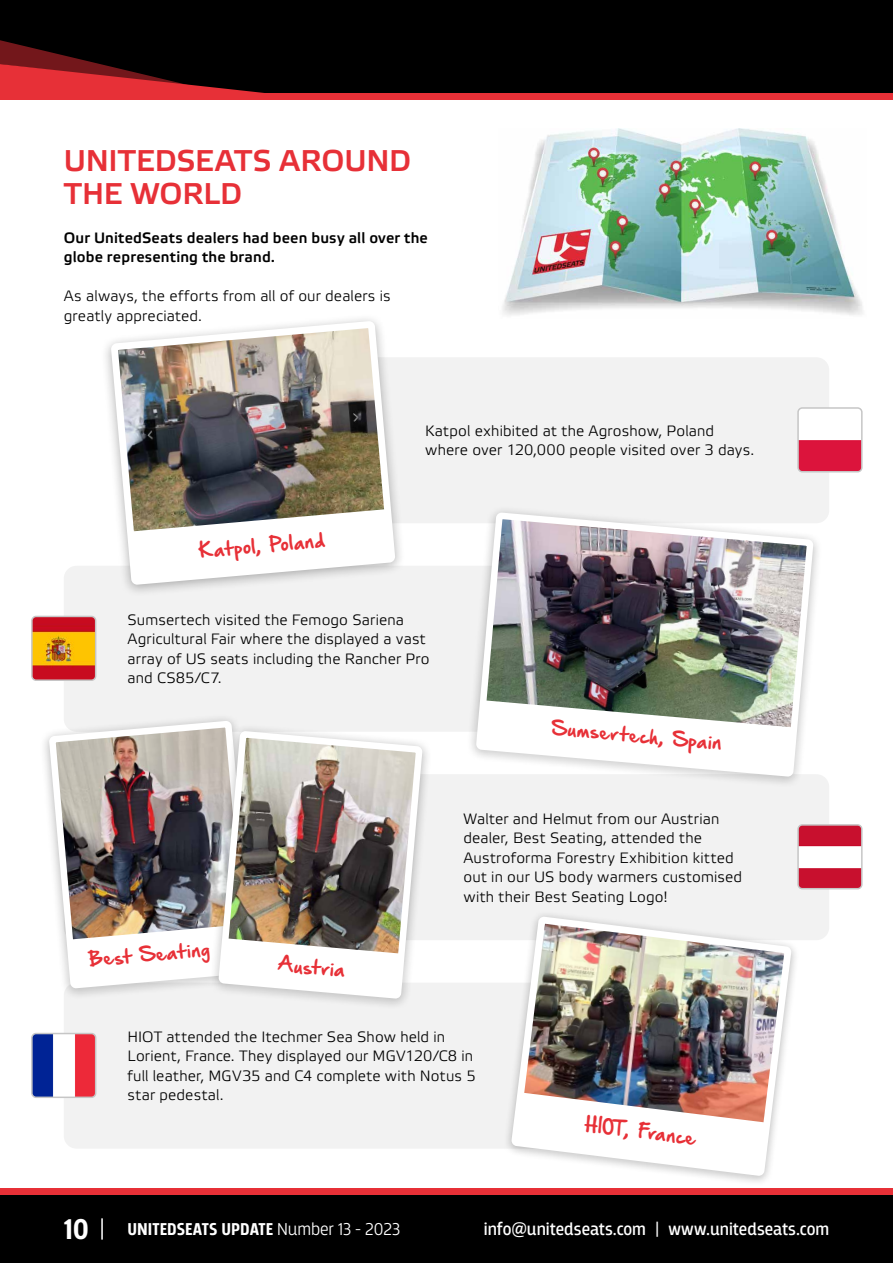
<style>
.page{position:relative;width:893px;height:1263px;background:#fff}
.page>*{position:absolute;margin:0;border:0;box-sizing:border-box;transform-origin:0 0}
.t1{font:700 30px/33px "Elektra Light Pro";letter-spacing:-.005em;color:#e73037}
.t2{font:700 30px "Breakers";color:#fff}
.t3{font:18px "Breakers";color:#fff}
.t4{font:700 18px "Breakers";color:#fff}
.t5{font:17.1px "Hand Of Sean Demo";color:#e73037}
.t6{font:15px/19.5px "Elektra Light Pro";letter-spacing:.01em;color:#000}
.t7{font:700 15px/19.5px "Elektra Light Pro";letter-spacing:.01em;color:#000}
.s1{font-weight:300}
</style>
<div class="page">
<div style="left:153px;top:357px;width:676px;height:166px;background:#f2f2f2;border-radius:13px"></div>
<div style="left:64px;top:566px;width:733px;height:166px;background:#f2f2f2;border-radius:13px"></div>
<div style="left:64px;top:774px;width:765px;height:166px;background:#f2f2f2;border-radius:13px"></div>
<div style="left:64px;top:983px;width:692px;height:165px;background:#f2f2f2;border-radius:13px"></div>
<div style="left:0;top:1195px;width:893px;height:68px;background:#000"></div>
<hr style="left:101px;top:1218px;width:2px;height:21px;background:#fff">
<div style="left:0;top:1188px;width:893px;height:7px;background:#e73037"></div>
<div style="left:0;top:0;width:893px;height:94px;background:#000"></div>
<svg style="left:201px;top:86px;width:313px;height:8px"></svg>
<svg style="left:0;top:40px;width:201px;height:54px"></svg>
<div style="left:0;top:94px;width:893px;height:6px;background:#e73037"></div>
<img style="left:34px;top:1036px;width:59px;height:59px">
<div style="left:31px;top:1033px;width:65px;height:65px;border:2px solid #c6c6c6;border-radius:4px"></div>
<img style="left:800px;top:410px;width:60px;height:59px">
<div style="left:797px;top:407px;width:66px;height:65px;border:2px solid #c6c6c6;border-radius:4px"></div>
<img style="left:800px;top:827px;width:60px;height:59px">
<div style="left:797px;top:824px;width:66px;height:65px;border:2px solid #c6c6c6;border-radius:4px"></div>
<img style="left:34px;top:616px;width:62px;height:62px">
<div style="left:31px;top:616px;width:65px;height:65px;border:2px solid #c6c6c6;border-radius:4px"></div>
<div style="left:503px;top:910px;width:297px;height:277px;background:#000;opacity:.3"></div>
<img style="left:507px;top:912px;width:288px;height:268px">
<svg style="left:516px;top:1092px;width:253px;height:79px"></svg>
<div style="left:466px;top:505px;width:357px;height:284px;background:#000;opacity:.3"></div>
<img style="left:472px;top:509px;width:345px;height:271px">
<svg style="left:479px;top:700px;width:314px;height:73px"></svg>
<img style="left:502px;top:129px;width:361px;height:186px">
<div style="left:101px;top:313px;width:304px;height:284px;background:#000;opacity:.3"></div>
<img style="left:109px;top:318px;width:289px;height:268px">
<svg style="left:131px;top:509px;width:260px;height:71px"></svg>
<div style="left:39px;top:713px;width:223px;height:287px;background:#000;opacity:.3"></div>
<img style="left:47px;top:718px;width:209px;height:272px">
<div style="left:209px;top:724px;width:223px;height:286px;background:#000;opacity:.3"></div>
<img style="left:215px;top:727px;width:211px;height:275px">
<svg style="left:72px;top:924px;width:328px;height:72px"></svg>
<h1 class="t1" style="left:64px;top:145px;width:349px">UNITEDSEATS AROUND<br>THE WORLD</h1>
<p class="t7" style="left:64px;top:228px;width:365px">Our UnitedSeats dealers had been busy all over the globe representing the brand.</p>
<p class="t6" style="left:64px;top:287px;width:328px">As always, the efforts from all of our dealers is greatly appreciated.</p>
<p class="t5" style="left:198px;top:542px;width:128px;rotate:-5deg">Katpol, Poland</p>
<p class="t6" style="left:425px;top:422px;width:331px">Katpol exhibited at the Agroshow, Poland where over 120,000 people visited over 3 days.</p>
<p class="t6" style="left:128px;top:610px;width:304px">Sumsertech visited the Femogo Sariena Agricultural Fair where the displayed a vast array of US seats including the Rancher Pro and CS85/C7.</p>
<p class="t5" style="left:89px;top:951px;width:123px;rotate:-5deg">Best Seating</p>
<p class="t5" style="left:279px;top:955px;width:69px;rotate:5deg">Austria</p>
<p class="t5" style="left:553px;top:719px;width:172px;rotate:5deg">Sumsertech, Spain</p>
<p class="t6" style="left:463px;top:809px;width:280px">Walter and Helmut from our Austrian dealer, Best Seating, attended the Austroforma Forestry Exhibition kitted out in our US body warmers customised with their Best Seating Logo!</p>
<p class="t6" style="left:128px;top:1027px;width:350px">HIOT attended the Itechmer Sea Show held in Lorient, France. They displayed our MGV120/C8 in full leather, MGV35 and C4 complete with Notus 5 star pedestal.</p>
<p class="t5" style="left:586px;top:1116px;width:113px;rotate:7deg">HIOT, France</p>
<h1 class="t2" style="left:64px;top:1212px;width:27px">10</h1>
<p class="t4" style="left:128px;top:1219px;width:274px">UNITEDSEATS UPDATE <span class="s1">Number 13 - 2023</span></p>
<p class="t3" style="left:484px;top:1219px;width:347px">info@unitedseats.com | www.unitedseats.com</p>
</div>
